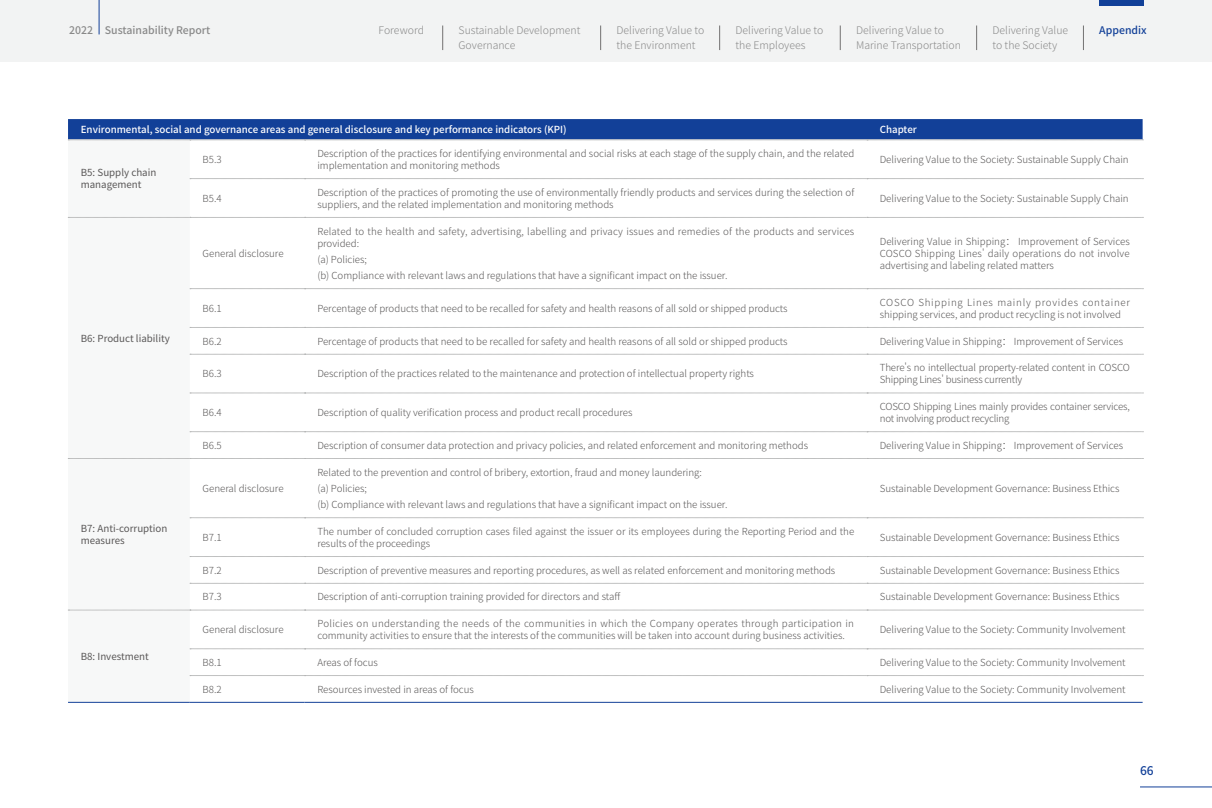
<style>
.page{position:relative;width:1212px;height:808px;background:#fff}
.page>*{position:absolute;margin:0;border:0;box-sizing:border-box;transform-origin:0 0}
.t1{font:500 12px "Source Han Sans SC";color:#124098}
.t2{font:300 10.5px/15px "Source Han Sans SC";color:#898989}
.t3{font:500 10.5px "Source Han Sans SC";color:#898989}
.t4{font:500 10.5px "Source Han Sans SC";color:#124098}
.t5{font:300 9.75px/12px "Source Han Sans SC";color:#595757}
.t6{font:300 9.75px/12px "Source Han Sans SC";letter-spacing:.02em;color:#595757}
.t7{font:500 9.75px "Source Han Sans SC";color:#fff}
.t8{font:9.75px/12px "Source Han Sans SC";color:#595757}
.t9{font:300 9.75px/12px "Source Han Sans SC";letter-spacing:-.02em;color:#595757}
</style>
<div class="page">
<hr style="left:1140px;top:787px;width:72px;height:1px;background:#124098">
<div style="left:0;top:0;width:1212px;height:62px;background:#f2f3f3"></div>
<div style="left:1099px;top:0;width:45px;height:6px;background:#124098"></div>
<hr style="left:99px;top:0;width:1px;height:34px;background:#124098">
<svg style="left:442px;top:26px;width:1px;height:24px"></svg>
<svg style="left:1083px;top:26px;width:1px;height:24px"></svg>
<svg style="left:976px;top:26px;width:1px;height:24px"></svg>
<svg style="left:840px;top:26px;width:1px;height:24px"></svg>
<svg style="left:719px;top:26px;width:1px;height:24px"></svg>
<svg style="left:600px;top:26px;width:1px;height:24px"></svg>
<svg style="left:68px;top:178px;width:122px;height:524px"></svg>
<svg style="left:68px;top:119px;width:1075px;height:22px;background:#234d9e"></svg>
<svg style="left:190px;top:178px;width:953px;height:1px"></svg>
<svg style="left:68px;top:217px;width:1075px;height:1px"></svg>
<svg style="left:190px;top:288px;width:953px;height:1px"></svg>
<svg style="left:190px;top:327px;width:953px;height:1px"></svg>
<svg style="left:190px;top:354px;width:953px;height:1px"></svg>
<svg style="left:190px;top:393px;width:953px;height:1px"></svg>
<svg style="left:190px;top:431px;width:953px;height:1px"></svg>
<svg style="left:68px;top:458px;width:1075px;height:1px"></svg>
<svg style="left:190px;top:517px;width:953px;height:1px"></svg>
<svg style="left:190px;top:556px;width:953px;height:1px"></svg>
<svg style="left:190px;top:583px;width:953px;height:1px"></svg>
<svg style="left:68px;top:610px;width:1075px;height:1px"></svg>
<svg style="left:190px;top:648px;width:953px;height:1px"></svg>
<svg style="left:190px;top:675px;width:953px;height:1px"></svg>
<hr style="left:68px;top:702px;width:122px;height:1px;background:#124098">
<hr style="left:190px;top:702px;width:115px;height:1px;background:#124098">
<hr style="left:305px;top:702px;width:562px;height:1px;background:#124098">
<hr style="left:867px;top:702px;width:275px;height:1px;background:#124098">
<p class="t3" style="left:69px;top:24px;width:143px">2022 Sustainability Report</p>
<p class="t4" style="left:1099px;top:24px;width:49px">Appendix</p>
<p class="t2" style="left:379px;top:23px;width:47px">Foreword</p>
<p class="t2" style="left:459px;top:23px;width:123px">Sustainable Development<br>Governance</p>
<p class="t2" style="left:735px;top:23px;width:89px">Delivering Value to the Employees</p>
<p class="t2" style="left:856px;top:23px;width:106px">Delivering Value to<br>Marine Transportation</p>
<p class="t2" style="left:992px;top:23px;width:77px">Delivering Value to the Society</p>
<p class="t2" style="left:616px;top:23px;width:89px">Delivering Value to the Environment</p>
<p class="t7" style="left:81px;top:124px;width:487px">Environmental, social and governance areas and general disclosure and key performance indicators (KPI)</p>
<p class="t7" style="left:880px;top:124px;width:39px">Chapter</p>
<p class="t8" style="left:81px;top:167px;width:77px">B5: Supply chain management</p>
<p class="t5" style="left:202px;top:154px;width:21px">B5.3</p>
<p class="t5" style="left:317px;top:148px;width:538px">Description of the practices for identifying environmental and social risks at each stage of the supply chain, and the related implementation and monitoring methods</p>
<p class="t5" style="left:880px;top:154px;width:250px">Delivering Value to the Society: Sustainable Supply Chain</p>
<p class="t5" style="left:202px;top:192px;width:21px">B5.4</p>
<p class="t5" style="left:317px;top:186px;width:538px">Description of the practices of promoting the use of environmentally friendly products and services during the selection of suppliers, and the related implementation and monitoring methods</p>
<p class="t5" style="left:880px;top:192px;width:250px">Delivering Value to the Society: Sustainable Supply Chain</p>
<p class="t8" style="left:81px;top:332px;width:91px">B6: Product liability</p>
<p class="t8" style="left:81px;top:523px;width:88px">B7: Anti-corruption measures</p>
<p class="t8" style="left:81px;top:651px;width:70px">B8: Investment</p>
<p class="t5" style="left:202px;top:247px;width:83px">General disclosure</p>
<p class="t6" style="left:317px;top:225px;width:538px">Related to the health and safety, advertising, labelling and privacy issues and remedies of the products and services provided:</p>
<p class="t5" style="left:317px;top:251px;width:412px;line-height:16.2px">(a) Policies;<br>(b) Compliance with relevant laws and regulations that have a significant impact on the issuer.</p>
<p class="t5" style="left:880px;top:235px;width:252px;text-align:justify">Delivering Value in Shipping： Improvement of Services COSCO Shipping Lines' daily operations do not involve advertising and labeling related matters</p>
<p class="t5" style="left:202px;top:302px;width:21px">B6.1</p>
<p class="t5" style="left:317px;top:302px;width:472px">Percentage of products that need to be recalled for safety and health reasons of all sold or shipped products</p>
<p class="t5" style="left:880px;top:296px;width:252px">COSCO Shipping Lines mainly provides container shipping services, and product recycling is not involved</p>
<p class="t5" style="left:202px;top:335px;width:21px">B6.2</p>
<p class="t5" style="left:317px;top:335px;width:472px">Percentage of products that need to be recalled for safety and health reasons of all sold or shipped products</p>
<p class="t5" style="left:880px;top:335px;width:245px">Delivering Value in Shipping： Improvement of Services</p>
<p class="t5" style="left:202px;top:368px;width:21px">B6.3</p>
<p class="t5" style="left:317px;top:368px;width:438px">Description of the practices related to the maintenance and protection of intellectual property rights</p>
<p class="t9" style="left:880px;top:362px;width:252px">There's no intellectual property-related content in COSCO<br>Shipping Lines' business currently</p>
<p class="t5" style="left:202px;top:407px;width:21px">B6.4</p>
<p class="t5" style="left:317px;top:407px;width:317px">Description of quality verification process and product recall procedures</p>
<p class="t5" style="left:880px;top:401px;width:252px">COSCO Shipping Lines mainly provides container services, not involving product recycling</p>
<p class="t5" style="left:202px;top:439px;width:21px">B6.5</p>
<p class="t5" style="left:317px;top:439px;width:492px">Description of consumer data protection and privacy policies, and related enforcement and monitoring methods</p>
<p class="t5" style="left:880px;top:439px;width:245px">Delivering Value in Shipping： Improvement of Services</p>
<p class="t5" style="left:202px;top:482px;width:83px">General disclosure</p>
<p class="t5" style="left:317px;top:464px;width:412px;line-height:16.2px">Related to the prevention and control of bribery, extortion, fraud and money laundering:<br>(a) Policies;<br>(b) Compliance with relevant laws and regulations that have a significant impact on the issuer.</p>
<p class="t5" style="left:880px;top:482px;width:241px">Sustainable Development Governance: Business Ethics</p>
<p class="t5" style="left:202px;top:531px;width:21px">B7.1</p>
<p class="t5" style="left:317px;top:525px;width:538px">The number of concluded corruption cases filed against the issuer or its employees during the Reporting Period and the results of the proceedings</p>
<p class="t5" style="left:880px;top:531px;width:241px">Sustainable Development Governance: Business Ethics</p>
<p class="t5" style="left:202px;top:564px;width:21px">B7.2</p>
<p class="t5" style="left:317px;top:564px;width:519px">Description of preventive measures and reporting procedures, as well as related enforcement and monitoring methods</p>
<p class="t5" style="left:880px;top:564px;width:241px">Sustainable Development Governance: Business Ethics</p>
<p class="t5" style="left:202px;top:591px;width:21px">B7.3</p>
<p class="t5" style="left:317px;top:591px;width:305px">Description of anti-corruption training provided for directors and staff</p>
<p class="t5" style="left:880px;top:591px;width:241px">Sustainable Development Governance: Business Ethics</p>
<p class="t5" style="left:202px;top:624px;width:83px">General disclosure</p>
<p class="t5" style="left:317px;top:618px;width:538px">Policies on understanding the needs of the communities in which the Company operates through participation in community activities to ensure that the interests of the communities will be taken into account during business activities.</p>
<p class="t5" style="left:880px;top:624px;width:247px">Delivering Value to the Society: Community Involvement</p>
<p class="t5" style="left:202px;top:657px;width:21px">B8.1</p>
<p class="t5" style="left:317px;top:657px;width:62px">Areas of focus</p>
<p class="t5" style="left:880px;top:657px;width:247px">Delivering Value to the Society: Community Involvement</p>
<p class="t5" style="left:202px;top:683px;width:21px">B8.2</p>
<p class="t5" style="left:317px;top:683px;width:158px">Resources invested in areas of focus</p>
<p class="t5" style="left:880px;top:683px;width:247px">Delivering Value to the Society: Community Involvement</p>
<p class="t1" style="left:1140px;top:763px;width:15px">66</p>
</div>
